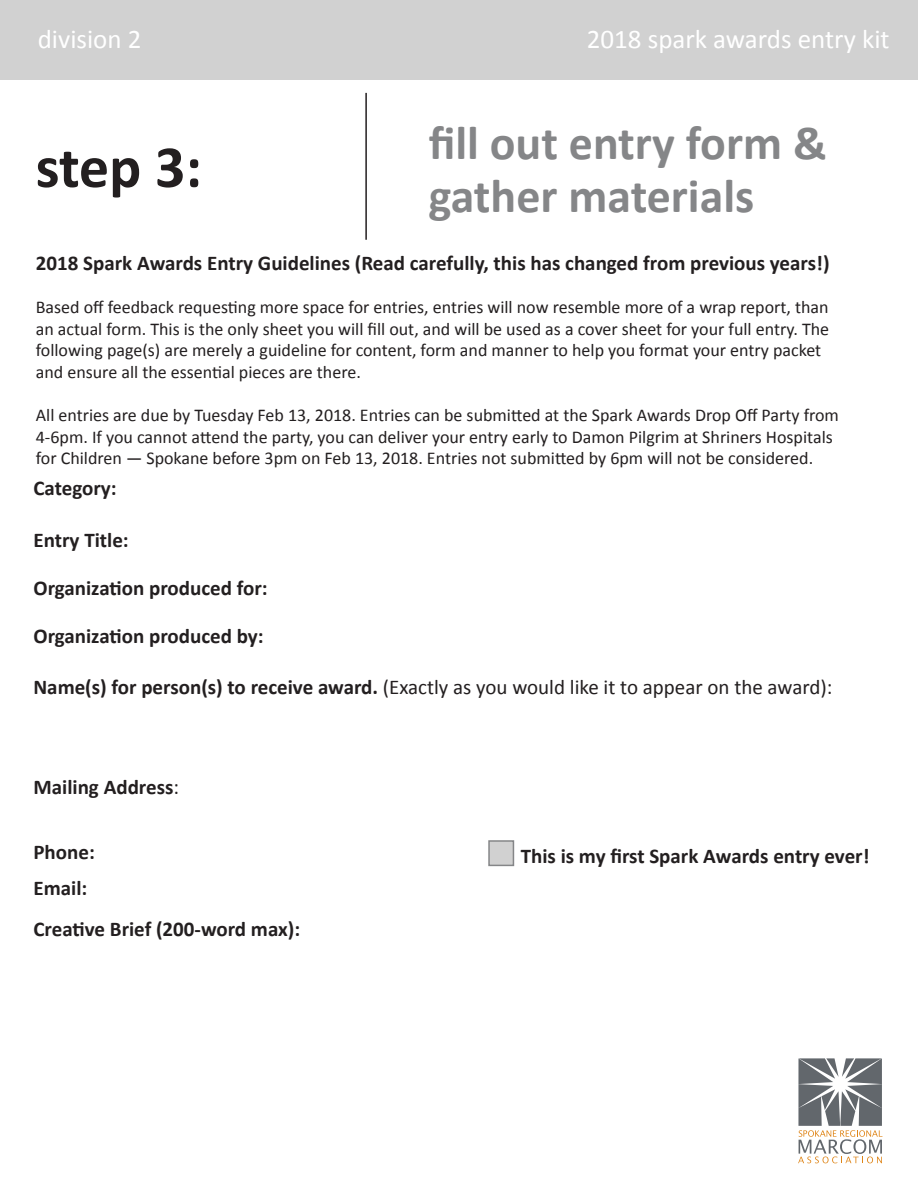
<style>
.page{position:relative;width:918px;height:1188px;background:#fff}
.page>*{position:absolute;margin:0;border:0;box-sizing:border-box;transform-origin:0 0}
.t1{font:700 60px "Calibri";color:#231f20}
.t2{font:700 48px "Calibri";color:#858688}
.t3{font:27px "Calibri";color:#fff}
.t4{font:700 21px "Calibri";color:#231f20}
.t5{font:21px "Calibri";color:#231f20}
.t6{font:18px/21.6px "Calibri";color:#231f20}
.s1{font-weight:700}
.s2{font-weight:400}
</style>
<div class="page">
<div style="left:0;top:0;width:918px;height:80px;background:#d1d1d1"></div>
<hr style="left:365px;top:93px;width:2px;height:147px;background:#231f20">
<svg style="left:798px;top:1058px;width:84px;height:105px"></svg>
<div style="left:488px;top:840px;width:26px;height:26px;background:#d1d1d1;border:2px solid #858688"></div>
<p class="t3" style="left:38px;top:22px;width:105px">division 2</p>
<p class="t3" style="left:587px;top:22px;width:304px">2018 spark awards entry kit</p>
<p class="t2" style="left:429px;top:113px;width:400px">fill out entry form &amp;</p>
<p class="t2" style="left:429px;top:165px;width:327px">gather materials</p>
<p class="t4" style="left:36px;top:249px;width:795px">2018 Spark Awards Entry Guidelines (Read carefully, this has changed from previous years!)</p>
<p class="t6" style="left:36px;top:296px;width:795px">Based off feedback requesting more space for entries, entries will now resemble more of a wrap report, than an actual form. This is the only sheet you will fill out, and will be used as a cover sheet for your full entry. The following page(s) are merely a guideline for content, form and manner to help you format your entry packet and ensure all the essential pieces are there.</p>
<p class="t6" style="left:36px;top:404px;width:805px">All entries are due by Tuesday Feb 13, 2018. Entries can be submitted at the Spark Awards Drop Off Party from<br>4-6pm. If you cannot attend the party, you can deliver your entry early to Damon Pilgrim at Shriners Hospitals for Children — Spokane before 3pm on Feb 13, 2018. Entries not submitted by 6pm will not be considered.</p>
<p class="t4" style="left:33px;top:475px;width:85px">Category:</p>
<p class="t4" style="left:33px;top:527px;width:97px">Entry Title:</p>
<p class="t4" style="left:33px;top:575px;width:236px">Organization produced for:</p>
<p class="t4" style="left:33px;top:622px;width:232px">Organization produced by:</p>
<p class="t5" style="left:33px;top:674px;width:800px"><span class="s1">Name(s) for person(s) to receive award.</span> (Exactly as you would like it to appear on the award):</p>
<p class="t1" style="left:36px;top:129px;width:168px">step 3:</p>
<p class="t4" style="left:33px;top:774px;width:147px">Mailing Address<span class="s2">:</span></p>
<p class="t4" style="left:33px;top:838px;width:63px">Phone:</p>
<p class="t4" style="left:33px;top:875px;width:55px">Email:</p>
<p class="t4" style="left:33px;top:916px;width:268px">Creative Brief (200-word max):</p>
<p class="t4" style="left:521px;top:843px;width:350px">This is my first Spark Awards entry ever!</p>
</div>
